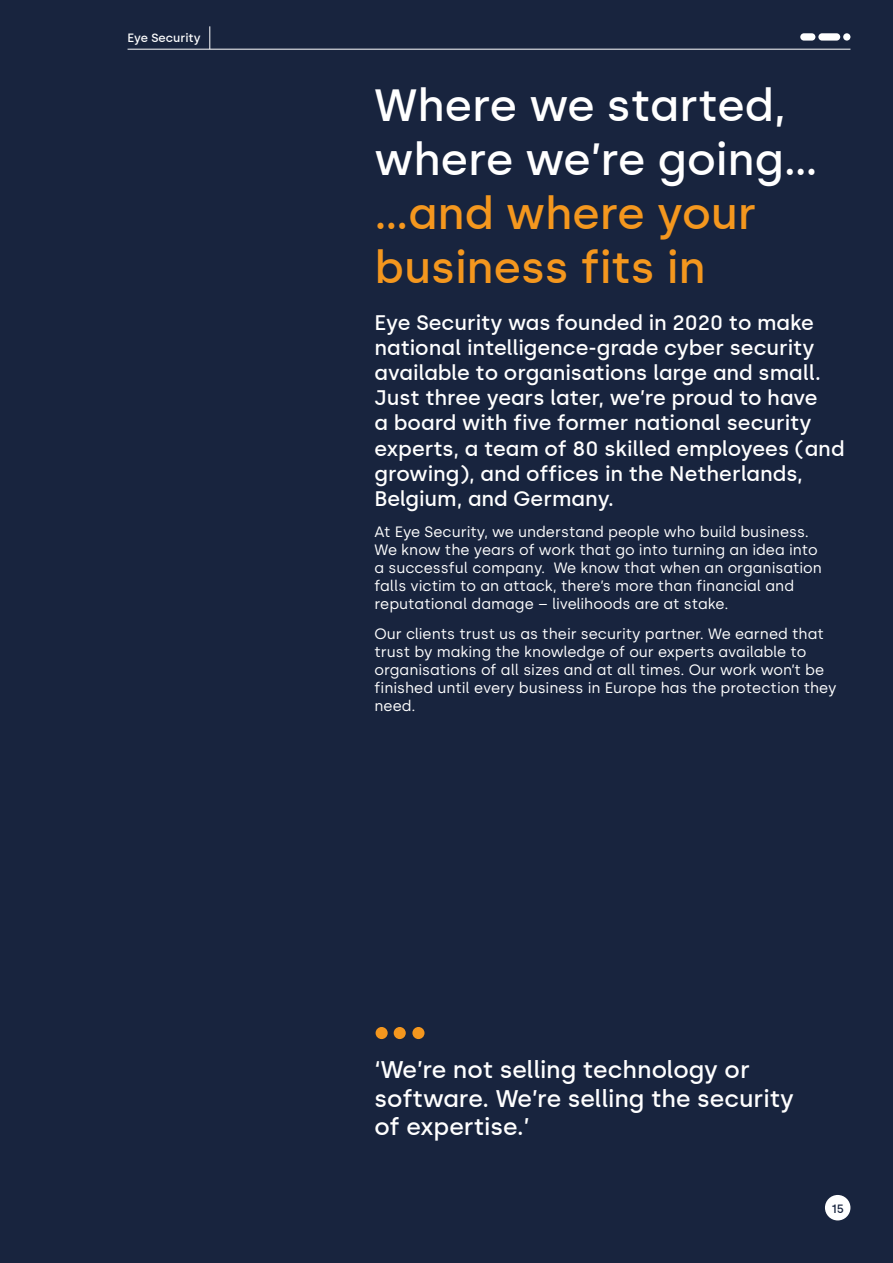
<style>
.page{position:relative;width:893px;height:1263px;background:#18243e}
.page>*{position:absolute;margin:0;border:0;box-sizing:border-box;transform-origin:0 0}
.t1{font:500 45px/54px "Silka";color:#fff}
.t2{font:500 45px/54px "Silka";color:#f4971e}
.t3{font:500 24px/28.8px "Silka";color:#fff}
.t4{font:500 21px/25.2px "Silka";color:#fff}
.t5{font:15px/18px "Silka";color:#fff}
.t6{font:500 12px "Silka";color:#fff}
.t7{font:500 12px "Silka";color:#18243e}
</style>
<div class="page">
<div style="left:412px;top:1027px;width:12px;height:12px;background:#f4971e;border-radius:50%"></div>
<div style="left:394px;top:1027px;width:12px;height:12px;background:#f4971e;border-radius:50%"></div>
<div style="left:376px;top:1027px;width:12px;height:12px;background:#f4971e;border-radius:50%"></div>
<div style="left:825px;top:1195px;width:25px;height:25px;background:#fff;border-radius:50%"></div>
<hr style="left:128px;top:49px;width:722px;height:1px;background:#fff">
<svg style="left:209px;top:26px;width:1px;height:23px"></svg>
<div style="left:843px;top:33px;width:7px;height:8px;background:#fff;border-radius:50%"></div>
<div style="left:818px;top:33px;width:22px;height:8px;background:#fff;border-radius:4px"></div>
<div style="left:800px;top:33px;width:15px;height:8px;background:#fff;border-radius:4px"></div>
<p class="t6" style="left:128px;top:30px;width:75px">Eye Security</p>
<h1 class="t1" style="left:375px;top:78px;width:445px">Where we started, where we’re going…</h1>
<h1 class="t2" style="left:375px;top:186px;width:384px">…and where your business fits in</h1>
<p class="t4" style="left:375px;top:310px;width:472px">Eye Security was founded in 2020 to make national intelligence-grade cyber security available to organisations large and small.<br>Just three years later, we’re proud to have<br>a board with five former national security experts, a team of 80 skilled employees (and growing), and offices in the Netherlands, Belgium, and Germany.</p>
<p class="t5" style="left:375px;top:522px;width:449px">At Eye Security, we understand people who build business.<br>We know the years of work that go into turning an idea into a successful company. We know that when an organisation falls victim to an attack, there’s more than financial and reputational damage – livelihoods are at stake.</p>
<p class="t5" style="left:375px;top:625px;width:464px">Our clients trust us as their security partner. We earned that trust by making the knowledge of our experts available to organisations of all sizes and at all times. Our work won’t be finished until every business in Europe has the protection they need.</p>
<h2 class="t3" style="left:375px;top:1055px;width:421px">‘We’re not selling technology or software. We’re selling the security of expertise.’</h2>
<p class="t7" style="left:831px;top:1201px;width:14px">15</p>
</div>
